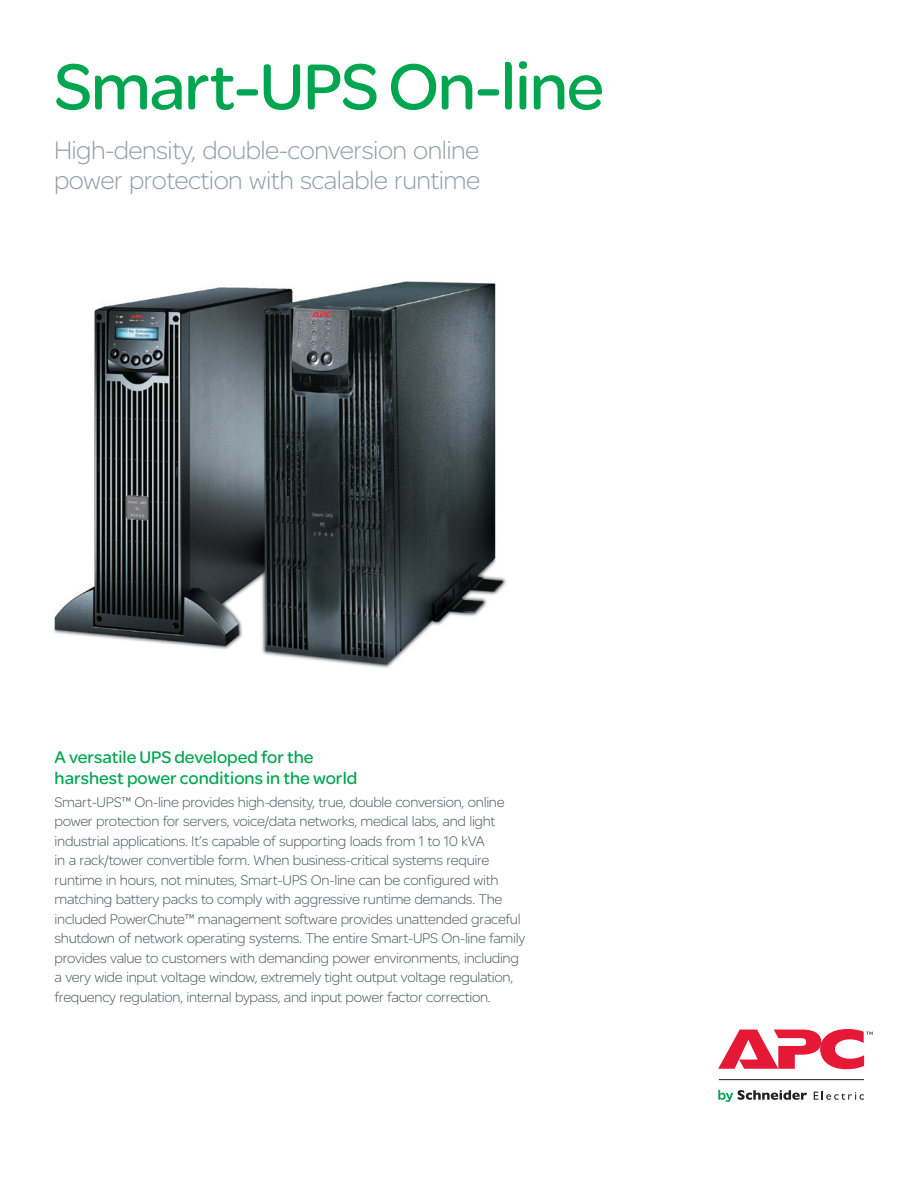
<style>
.page{position:relative;width:918px;height:1188px;background:#fff}
.page>*{position:absolute;margin:0;border:0;box-sizing:border-box;transform-origin:0 0}
.Product_Heading{font:69px "SE Optimist";letter-spacing:-.02em;color:#00a54f}
.Short_Positioning_St{font:300 27px/30px "SE Optimist";letter-spacing:-.02em;color:#959ea4}
.Intro_Subhead{font:18px/21px "SE Optimist";color:#00a54f}
.Long_Description{font:300 15px/19.5px "SE Optimist";letter-spacing:-.02em;color:#4d545a}
</style>
<div class="page">
<svg style="left:718px;top:1090px;width:89px;height:12px"></svg>
<svg style="left:814px;top:1092px;width:50px;height:8px"></svg>
<hr style="left:719px;top:1079px;width:145px;height:1px;background:#231f20">
<svg style="left:718px;top:1029px;width:155px;height:40px"></svg>
<img style="left:54px;top:281px;width:453px;height:387px">
<p class="Product_Heading" style="left:54px;top:38px;width:552px">Smart-UPS On-line</p>
<p class="Short_Positioning_St" style="left:54px;top:135px;width:428px">High-density, double-conversion online power protection with scalable runtime</p>
<p class="Intro_Subhead" style="left:55px;top:746px;width:304px">A versatile UPS developed for the harshest power conditions in the world</p>
<p class="Long_Description" style="left:55px;top:792px;width:472px">Smart-UPS™ On-line provides high-density, true, double conversion, online power protection for servers, voice/data networks, medical labs, and light industrial applications. It’s capable of supporting loads from 1 to 10 kVA<br>in a rack/tower convertible form. When business-critical systems require runtime in hours, not minutes, Smart-UPS On-line can be configured with matching battery packs to comply with aggressive runtime demands. The included PowerChute™ management software provides unattended graceful shutdown of network operating systems. The entire Smart-UPS On-line family provides value to customers with demanding power environments, including a very wide input voltage window, extremely tight output voltage regulation, frequency regulation, internal bypass, and input power factor correction.</p>
</div>
